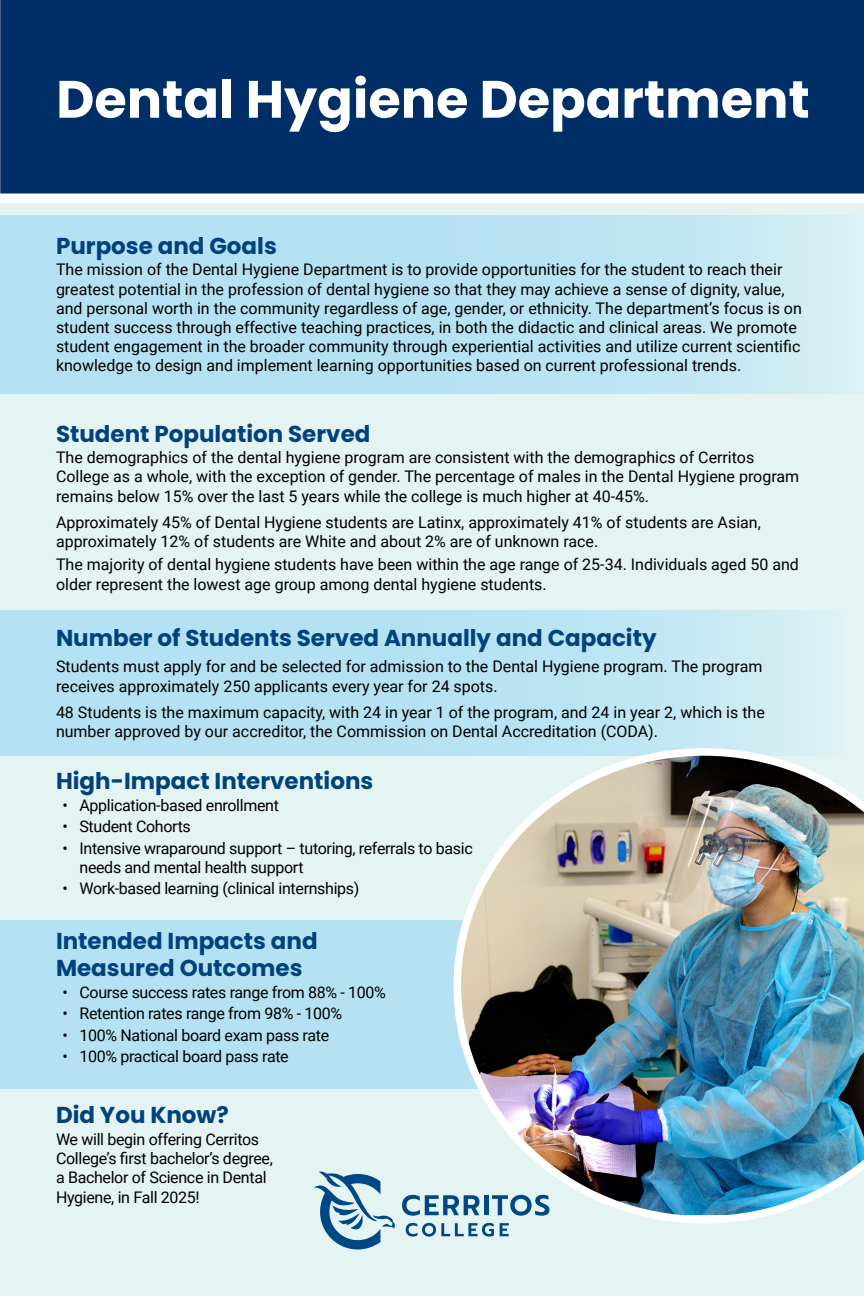
<style>
.page{position:relative;width:864px;height:1296px;background:#fff}
.page>*{position:absolute;margin:0;border:0;box-sizing:border-box;transform-origin:0 0}
.t1{font:700 52.5px "Poppins";color:#fff}
.t2{font:700 23px/27.6px "Poppins";color:#00427e}
.t3{font:16px/19.2px "Roboto";color:#000}
.t4{font:16px/19.2px "Roboto";letter-spacing:-.02em;color:#000}
</style>
<div class="page">
<div style="left:0;top:203px;width:864px;height:1093px;background:#e3f4f3"></div>
<svg style="left:0;top:610px;width:808px;height:146px;background:#b9e4f3"></svg>
<div style="left:0;top:921px;width:864px;height:168px;background:#b4e2f4"></div>
<svg style="left:0;top:216px;width:839px;height:178px;background:#b9e4f3"></svg>
<div style="left:0;top:0;width:864px;height:194px;background:#002e66"></div>
<svg style="left:314px;top:1172px;width:81px;height:78px"></svg>
<img style="left:453px;top:748px;width:411px;height:476px">
<svg style="left:402px;top:1195px;width:77px;height:21px"></svg>
<svg style="left:492px;top:1195px;width:57px;height:21px"></svg>
<svg style="left:500px;top:1223px;width:9px;height:13px"></svg>
<svg style="left:406px;top:1223px;width:88px;height:14px"></svg>
<h1 class="t1" style="left:56px;top:69px;width:755px">Dental Hygiene Department</h1>
<h2 class="t2" style="left:56px;top:232px;width:222px">Purpose and Goals</h2>
<p class="t3" style="left:56px;top:260px;width:728px">The mission of the Dental Hygiene Department is to provide opportunities for the student to reach their</p>
<p class="t3" style="left:56px;top:279px;width:730px">greatest potential in the profession of dental hygiene so that they may achieve a sense of dignity, value,</p>
<p class="t3" style="left:56px;top:298px;width:747px">and personal worth in the community regardless of age, gender, or ethnicity. The department’s focus is on student success through effective teaching practices, in both the didactic and clinical areas. We promote student engagement in the broader community through experiential activities and utilize current scientific knowledge to design and implement learning opportunities based on current professional trends.</p>
<h2 class="t2" style="left:56px;top:420px;width:316px">Student Population Served</h2>
<p class="t3" style="left:56px;top:447px;width:700px">The demographics of the dental hygiene program are consistent with the demographics of Cerritos</p>
<p class="t3" style="left:56px;top:467px;width:745px">College as a whole, with the exception of gender. The percentage of males in the Dental Hygiene program remains below 15% over the last 5 years while the college is much higher at 40-45%.</p>
<p class="t3" style="left:56px;top:512px;width:706px">Approximately 45% of Dental Hygiene students are Latinx, approximately 41% of students are Asian,</p>
<p class="t3" style="left:56px;top:529px;width:744px;line-height:23.7px">approximately 12% of students are White and about 2% are of unknown race.<br>The majority of dental hygiene students have been within the age range of 25-34. Individuals aged 50 and</p>
<p class="t3" style="left:56px;top:574px;width:492px">older represent the lowest age group among dental hygiene students.</p>
<h2 class="t2" style="left:56px;top:625px;width:602px">Number of Students Served Annually and Capacity</h2>
<p class="t3" style="left:56px;top:657px;width:708px">Students must apply for and be selected for admission to the Dental Hygiene program. The program receives approximately 250 applicants every year for 24 spots.</p>
<p class="t3" style="left:56px;top:702px;width:710px">48 Students is the maximum capacity, with 24 in year 1 of the program, and 24 in year 2, which is the number approved by our accreditor, the Commission on Dental Accreditation (CODA).</p>
<h2 class="t2" style="left:56px;top:767px;width:319px">High-Impact Interventions</h2>
<p class="t4" style="left:62px;top:795px;width:218px">• Application-based enrollment</p>
<p class="t4" style="left:62px;top:816px;width:130px">• Student Cohorts</p>
<p class="t4" style="left:79px;top:838px;width:395px;text-indent:-17px">• Intensive wraparound support – tutoring, referrals to basic needs and mental health support</p>
<p class="t4" style="left:62px;top:878px;width:298px">• Work-based learning (clinical internships)</p>
<h2 class="t2" style="left:56px;top:927px;width:263px">Intended Impacts and<br>Measured Outcomes</h2>
<p class="t4" style="left:62px;top:982px;width:325px">• Course success rates range from 88% - 100%</p>
<p class="t4" style="left:62px;top:1003px;width:281px">• Retention rates range from 98% - 100%</p>
<p class="t4" style="left:62px;top:1025px;width:268px">• 100% National board exam pass rate</p>
<p class="t4" style="left:62px;top:1046px;width:228px">• 100% practical board pass rate</p>
<h2 class="t2" style="left:56px;top:1102px;width:174px">Did You Know?</h2>
<p class="t4" style="left:56px;top:1129px;width:205px">We will begin offering Cerritos</p>
<p class="t4" style="left:56px;top:1148px;width:218px">College’s first bachelor’s degree, a Bachelor of Science in Dental<br>Hygiene, in Fall 2025!</p>
</div>
